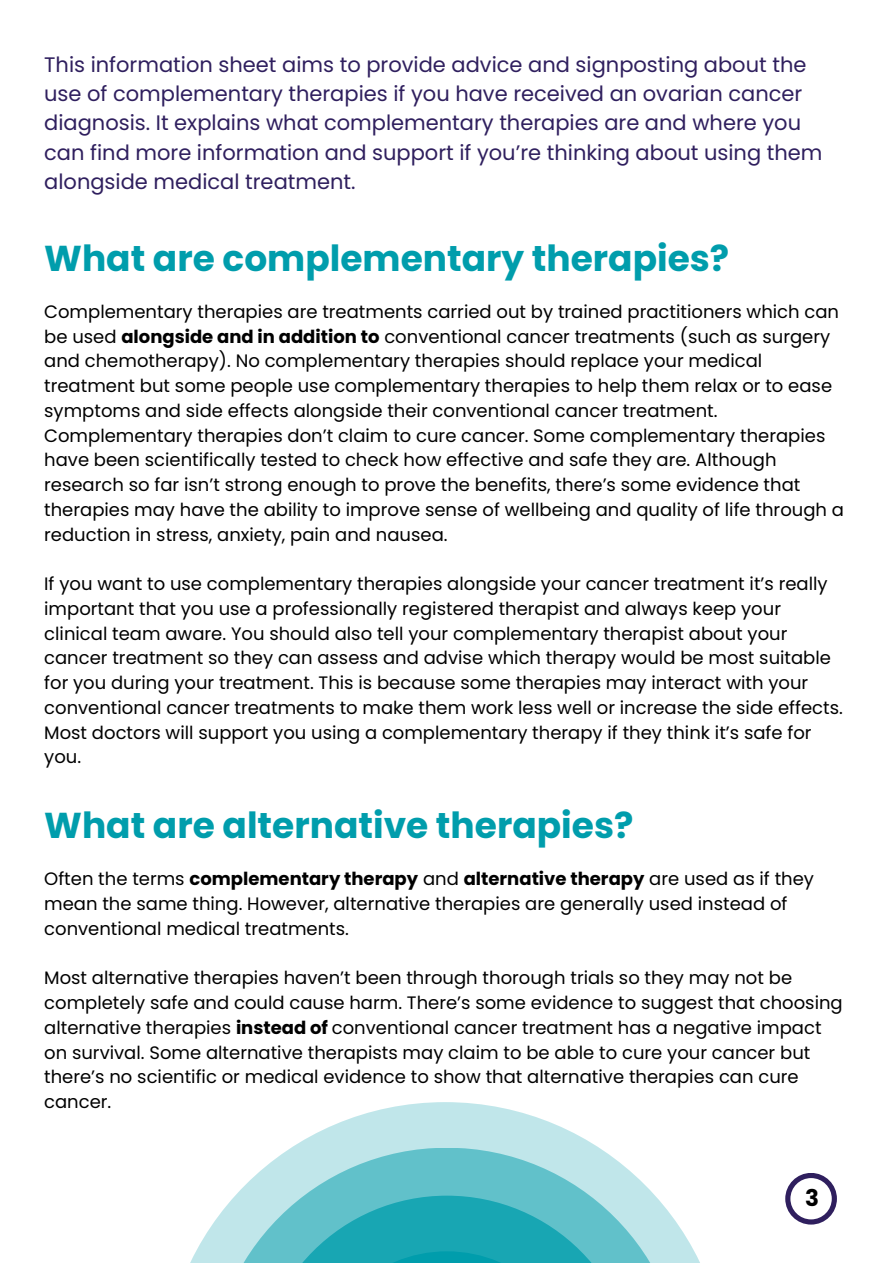
<style>
.page{position:relative;width:893px;height:1264px;background:#fff}
.page>*{position:absolute;margin:0;border:0;box-sizing:border-box;transform-origin:0 0}
.t1{font:700 36px "Poppins";color:#009dac}
.t2{font:700 22.95px "Poppins";color:#000}
.t3{font:21px/29.2px "Poppins";color:#2f1f5e}
.t4{font:18px/24.8px "Poppins";color:#000}
.s1{font-weight:700}
</style>
<div class="page">
<svg style="left:190px;top:1102px;width:510px;height:160px"></svg>
<svg style="left:785px;top:1173px;width:51px;height:51px"></svg>
<p class="t3" style="left:44px;top:50px;width:779px">This information sheet aims to provide advice and signposting about the use of complementary therapies if you have received an ovarian cancer diagnosis. It explains what complementary therapies are and where you can find more information and support if you’re thinking about using them alongside medical treatment.</p>
<p class="t1" style="left:44px;top:233px;width:686px">What are complementary therapies?</p>
<p class="t4" style="left:44px;top:299px;width:801px">Complementary therapies are treatments carried out by trained practitioners which can be used <span class="s1">alongside and in addition to</span> conventional cancer treatments (such as surgery and chemotherapy). No complementary therapies should replace your medical treatment but some people use complementary therapies to help them relax or to ease symptoms and side effects alongside their conventional cancer treatment.<br>Complementary therapies don’t claim to cure cancer. Some complementary therapies have been scientifically tested to check how effective and safe they are. Although research so far isn’t strong enough to prove the benefits, there’s some evidence that therapies may have the ability to improve sense of wellbeing and quality of life through a reduction in stress, anxiety, pain and nausea.</p>
<p class="t4" style="left:44px;top:571px;width:800px">If you want to use complementary therapies alongside your cancer treatment it’s really important that you use a professionally registered therapist and always keep your clinical team aware. You should also tell your complementary therapist about your cancer treatment so they can assess and advise which therapy would be most suitable for you during your treatment. This is because some therapies may interact with your conventional cancer treatments to make them work less well or increase the side effects.<br>Most doctors will support you using a complementary therapy if they think it’s safe for you.</p>
<p class="t1" style="left:44px;top:800px;width:590px">What are alternative therapies?</p>
<p class="t4" style="left:44px;top:866px;width:771px">Often the terms <span class="s1">complementary therapy</span> and <span class="s1">alternative therapy</span> are used as if they mean the same thing. However, alternative therapies are generally used instead of conventional medical treatments.</p>
<p class="t4" style="left:44px;top:965px;width:800px">Most alternative therapies haven’t been through thorough trials so they may not be completely safe and could cause harm. There’s some evidence to suggest that choosing alternative therapies <span class="s1">instead of</span> conventional cancer treatment has a negative impact on survival. Some alternative therapists may claim to be able to cure your cancer but there’s no scientific or medical evidence to show that alternative therapies can cure cancer.</p>
<p class="t2" style="left:804px;top:1181px;width:15px">3</p>
</div>
